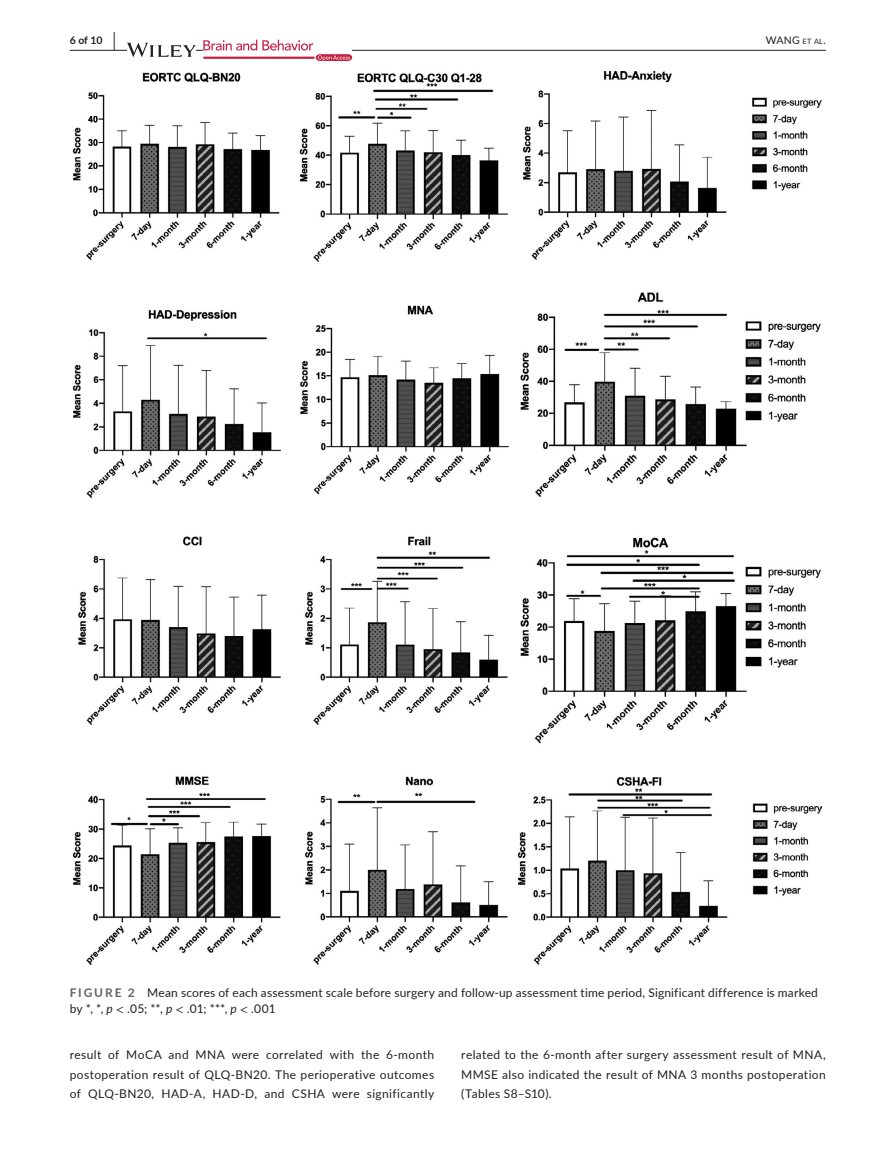
<style>
.page{position:relative;width:893px;height:1174px;background:#fff}
.page>*{position:absolute;margin:0;border:0;box-sizing:border-box;transform-origin:0 0}
.t1{font:12px/19.5px "Lato";letter-spacing:.02em;color:#231f20;text-align:justify}
.t2{font:10.5px "Lato";color:#231f20}
.t3{font:700 10.5px "Lato";color:#231f20}
.s1{font-size:19.5px}
.s2{font-size:7.35px}
.s3{font-weight:700;color:#636366}
.s4{font-style:italic}
.s5{font-family:"STIX"}
</style>
<div class="page">
<hr style="left:70px;top:50px;width:756px;height:1px;background:#231f20">
<svg style="left:127px;top:43px;width:69px;height:14px"></svg>
<svg style="left:203px;top:40px;width:149px;height:21px"></svg>
<img style="left:74px;top:72px;width:748px;height:892px">
<p class="t3" style="left:70px;top:33px;width:48px">6 of 10 <span class="s1">|</span></p>
<p class="t2" style="left:766px;top:33px;width:61px">WANG <span class="s2">et al</span>.</p>
<p class="t1" style="left:70px;top:983px;width:750px;line-height:16.5px"><span class="s3">FIGURE 2</span> Mean scores of each assessment scale before surgery and follow-up assessment time period, Significant difference is marked by *, *, <span class="s4">p</span> <span class="s5">&lt;</span> .05; **, <span class="s4">p</span> <span class="s5">&lt;</span> .01; ***, <span class="s4">p</span> <span class="s5">&lt;</span> .001</p>
<p class="t1" style="left:70px;top:1044px;width:366px">result of MoCA and MNA were correlated with the 6-month postoperation result of QLQ-BN20. The perioperative outcomes of QLQ-BN20, HAD-A, HAD-D, and CSHA were significantly</p>
<p class="t1" style="left:461px;top:1044px;width:366px">related to the 6-month after surgery assessment result of MNA, MMSE also indicated the result of MNA 3 months postoperation (Tables S8–S10).</p>
</div>
